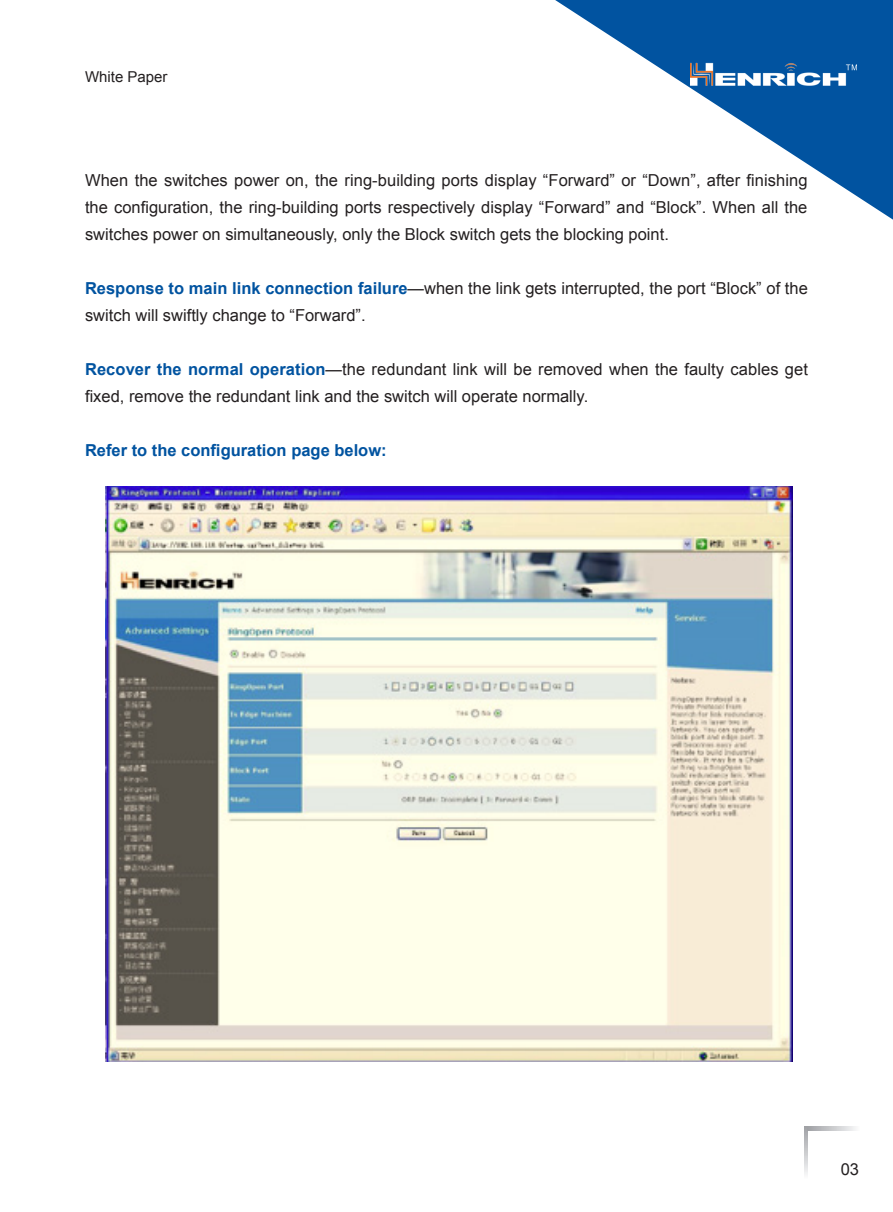
<style>
.page{position:relative;width:893px;height:1212px;background:#fff}
.page>*{position:absolute;margin:0;border:0;box-sizing:border-box;transform-origin:0 0}
.t1{font:16.5px/27px "Arial";color:#231f20}
.t2{font:700 16.5px "Arial";color:#0153a0}
.t3{font:15px "Arial";color:#231f20}
.s1{font-weight:700;color:#0153a0}
</style>
<div class="page">
<svg style="left:555px;top:0;width:338px;height:220px"></svg>
<img style="left:691px;top:63px;width:165px;height:22px">
<img style="left:105px;top:487px;width:688px;height:574px">
<svg style="left:804px;top:1127px;width:4px;height:47px"></svg>
<svg style="left:808px;top:1127px;width:47px;height:3px"></svg>
<p class="t3" style="left:85px;top:67px;width:84px">White Paper</p>
<p class="t1" style="left:85px;top:167px;width:724px;text-align:justify">When the switches power on, the ring-building ports display “Forward” or “Down”, after finishing the configuration, the ring-building ports respectively display “Forward” and “Block”. When all the switches power on simultaneously, only the Block switch gets the blocking point.</p>
<p class="t1" style="left:85px;top:275px;width:724px"><span class="s1">Response to main link connection failure</span>—when the link gets interrupted, the port “Block” of the switch will swiftly change to “Forward”.</p>
<p class="t1" style="left:85px;top:356px;width:724px"><span class="s1">Recover the normal operation</span>—the redundant link will be removed when the faulty cables get fixed, remove the redundant link and the switch will operate normally.</p>
<p class="t2" style="left:85px;top:440px;width:303px">Refer to the configuration page below:</p>
<p class="t1" style="left:841px;top:1156px;width:20px">03</p>
</div>
